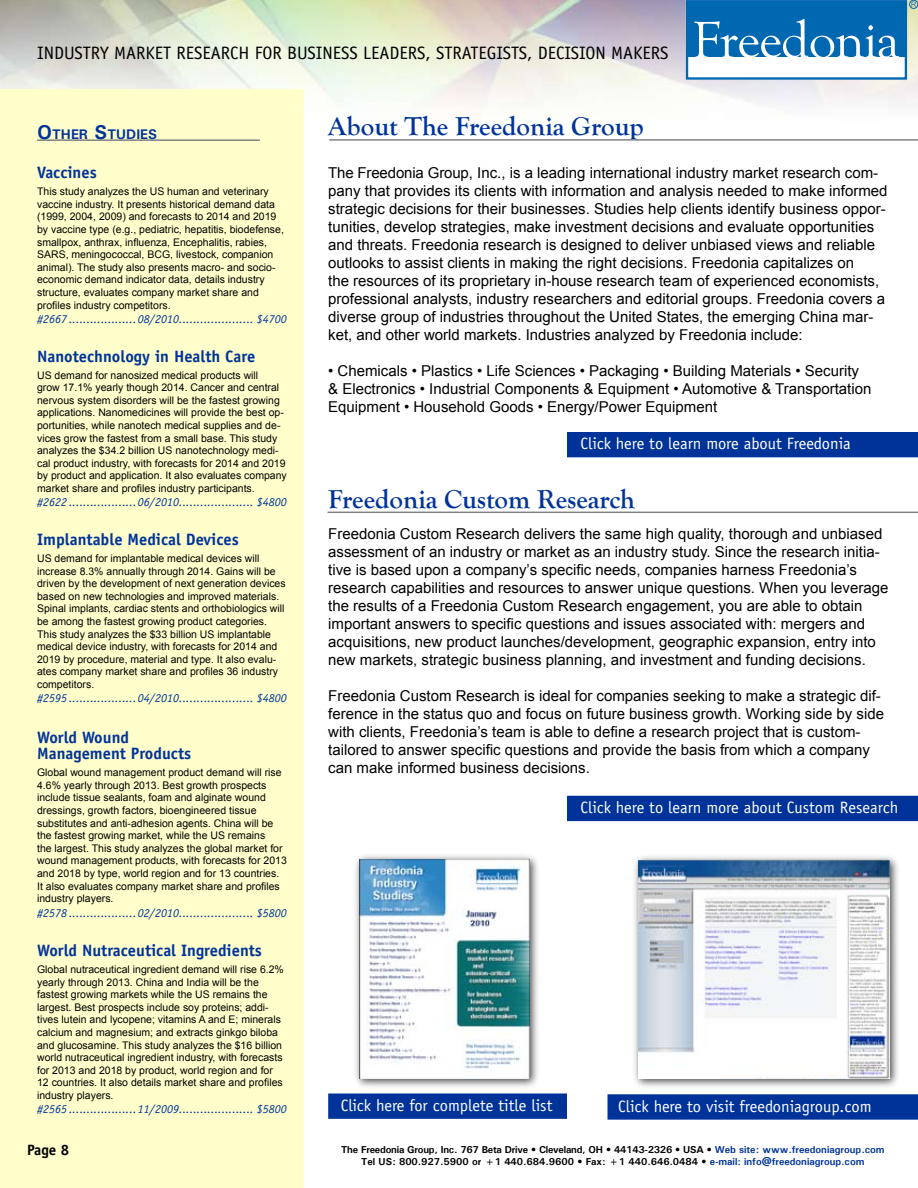
<style>
.page{position:relative;width:918px;height:1188px;background:#fff}
.page>*{position:absolute;margin:0;border:0;box-sizing:border-box;transform-origin:0 0}
.t1{font:700 27px "Goudy Old Style T";color:#039}
.t2{font:18px "Officina Sans";color:#000}
.t3{font:16.5px "Officina Sans";color:#fff}
.t4{font:700 16.5px/16.5px "Officina Sans";color:#039}
.t5{font:15px/18px "Arial";color:#000}
.t6{font:700 15px "Officina Sans";color:#000}
.t7{font:700 13.95px "Univers";color:#039}
.t8{font:italic 12px "Officina Sans";color:#039}
.t9{font:10.5px/12.6px "Arial";color:#000}
.t10{font:700 10.05px/12px "Univers";color:#000;text-align:center}
.s1{font-size:19.95px}
.s2{font-style:italic}
.s3{color:#039}
</style>
<div class="page">
<div style="left:352px;top:852px;width:190px;height:238px;background:#000;opacity:.75"></div>
<img style="left:360px;top:860px;width:170px;height:218px">
<div style="left:0;top:89px;width:304px;height:1099px;background:#ffc"></div>
<hr style="left:329px;top:139px;width:589px;height:2px;background:#808284">
<hr style="left:328px;top:512px;width:590px;height:1px;background:#808284">
<div style="left:567px;top:432px;width:351px;height:25px;background:#039"></div>
<div style="left:568px;top:796px;width:349px;height:24px;background:#039"></div>
<div style="left:567px;top:796px;width:351px;height:25px;border:2px solid #039"></div>
<div style="left:329px;top:1094px;width:237px;height:24px;background:#039"></div>
<div style="left:328px;top:1094px;width:239px;height:25px;border:2px solid #039"></div>
<hr style="left:37px;top:139px;width:223px;height:2px;background:#808284">
<div style="left:686px;top:0;width:221px;height:80px;border:2px solid #0067b1"></div>
<div style="left:687px;top:1px;width:218px;height:56px;background:#0067b1"></div>
<svg style="left:694px;top:19px;width:205px;height:38px"></svg>
<div style="left:909px;top:0;width:9px;height:9px;border:1px solid #0067b1;border-radius:50%"></div>
<svg style="left:911px;top:2px;width:5px;height:5px"></svg>
<div style="left:608px;top:1095px;width:309px;height:24px;background:#039"></div>
<div style="left:608px;top:1094px;width:310px;height:26px;border:2px solid #039"></div>
<div style="left:631px;top:852px;width:270px;height:239px;background:#000;opacity:.75"></div>
<img style="left:639px;top:860px;width:251px;height:218px">
<h2 class="t2" style="left:37px;top:42px;width:633px">INDUSTRY MARKET RESEARCH FOR BUSINESS LEADERS, STRATEGISTS, DECISION MAKERS</h2>
<h3 class="t7" style="left:37px;top:126px;width:120px"><span class="s1">O</span>ther <span class="s1">S</span>tudies</h3>
<h3 class="t4" style="left:37px;top:164px;width:61px">Vaccines</h3>
<p class="t9" style="left:37px;top:185px;width:248px">This study analyzes the US human and veterinary vaccine industry. It presents historical demand data (1999, 2004, 2009) and forecasts to 2014 and 2019 by vaccine type (e.g., pediatric, hepatitis, biodefense, smallpox, anthrax, influenza, Encephalitis, rabies, SARS, meningococcal, BCG, livestock, companion animal). The study also presents macro- and socio&shy;economic demand indicator data, details industry structure, evaluates company market share and profiles industry competitors.</p>
<p class="t8" style="left:37px;top:312px;width:251px">#2667 ...................08/2010..................... $4700</p>
<h3 class="t4" style="left:37px;top:348px;width:220px">Nanotechnology in Health Care</h3>
<p class="t9" style="left:37px;top:369px;width:251px">US demand for nanosized medical products will<br>grow 17.1% yearly though 2014. Cancer and central nervous system disorders will be the fastest growing applications. Nanomedicines will provide the best op&shy;portunities, while nanotech medical supplies and de&shy;vices grow the fastest from a small base. This study analyzes the $34.2 billion US nanotechnology medi&shy;cal product industry, with forecasts for 2014 and 2019 by product and application. It also evaluates company market share and profiles industry participants.</p>
<p class="t8" style="left:37px;top:495px;width:251px">#2622 ...................06/2010..................... $4800</p>
<h3 class="t4" style="left:37px;top:531px;width:203px">Implantable Medical Devices</h3>
<p class="t9" style="left:37px;top:552px;width:250px">US demand for implantable medical devices will increase 8.3% annually through 2014. Gains will be driven by the development of next generation devices based on new technologies and improved materials.<br>Spinal implants, cardiac stents and orthobiologics will be among the fastest growing product categories.<br>This study analyzes the $33 billion US implantable medical device industry, with forecasts for 2014 and 2019 by procedure, material and type. It also evalu&shy;ates company market share and profiles 36 industry competitors.</p>
<p class="t8" style="left:37px;top:691px;width:251px">#2595 ...................04/2010..................... $4800</p>
<h3 class="t4" style="left:37px;top:729px;width:156px">World Wound<br>Management Products</h3>
<p class="t9" style="left:37px;top:766px;width:251px">Global wound management product demand will rise 4.6% yearly through 2013. Best growth prospects include tissue sealants, foam and alginate wound dressings, growth factors, bioengineered tissue substitutes and anti-adhesion agents. China will be the fastest growing market, while the US remains<br>the largest. This study analyzes the global market for wound management products, with forecasts for 2013 and 2018 by type, world region and for 13 countries.<br>It also evaluates company market share and profiles industry players.</p>
<p class="t8" style="left:37px;top:906px;width:251px">#2578 ...................02/2010..................... $5800</p>
<h3 class="t4" style="left:37px;top:942px;width:226px">World Nutraceutical Ingredients</h3>
<p class="t9" style="left:37px;top:963px;width:248px">Global nutraceutical ingredient demand will rise 6.2% yearly through 2013. China and India will be the fastest growing markets while the US remains the largest. Best prospects include soy proteins; addi&shy;tives lutein and lycopene; vitamins A and E; minerals calcium and magnesium; and extracts ginkgo biloba and glucosamine. This study analyzes the $16 billion world nutraceutical ingredient industry, with forecasts for 2013 and 2018 by product, world region and for 12 countries. It also details market share and profiles industry players.</p>
<p class="t8" style="left:37px;top:1102px;width:251px">#2565 ...................11/2009..................... $5800</p>
<h3 class="t6" style="left:27px;top:1140px;width:44px">Page 8</h3>
<h1 class="t1" style="left:328px;top:111px;width:317px">About The Freedonia Group</h1>
<p class="t5" style="left:328px;top:164px;width:561px">The Freedonia Group, Inc., is a leading international industry market research com&shy;pany that provides its clients with information and analysis needed to make informed strategic decisions for their businesses. Studies help clients identify business oppor&shy;tunities, develop strategies, make investment decisions and evaluate opportunities and threats. Freedonia research is designed to deliver unbiased views and reliable outlooks to assist clients in making the right decisions. Freedonia capitalizes on<br>the resources of its proprietary in-house research team of experienced economists, professional analysts, industry researchers and editorial groups. Freedonia covers a diverse group of industries throughout the United States, the emerging China mar&shy;ket, and other world markets. Industries analyzed by Freedonia include:</p>
<h3 class="t5" style="left:328px;top:362px;width:545px"><span class="s2">•</span> Chemicals • Plastics • Life Sciences • Packaging • Building Materials • Security &amp; Electronics • Industrial Components &amp; Equipment • Automotive &amp; Transportation<br>Equipment • Household Goods • Energy/Power Equipment</h3>
<h3 class="t3" style="left:580px;top:434px;width:272px">Click here to learn more about Freedonia</h3>
<h1 class="t1" style="left:328px;top:484px;width:308px">Freedonia Custom Research</h1>
<p class="t5" style="left:328px;top:525px;width:562px">Freedonia Custom Research delivers the same high quality, thorough and unbiased assessment of an industry or market as an industry study. Since the research initia&shy;tive is based upon a company’s specific needs, companies harness Freedonia’s research capabilities and resources to answer unique questions. When you leverage the results of a Freedonia Custom Research engagement, you are able to obtain important answers to specific questions and issues associated with: mergers and acquisitions, new product launches/development, geographic expansion, entry into new markets, strategic business planning, and investment and funding decisions.</p>
<p class="t5" style="left:328px;top:687px;width:557px">Freedonia Custom Research is ideal for companies seeking to make a strategic dif&shy;ference in the status quo and focus on future business growth. Working side by side with clients, Freedonia’s team is able to define a research project that is custom&shy;tailored to answer specific questions and provide the basis from which a company can make informed business decisions.</p>
<h3 class="t3" style="left:580px;top:798px;width:319px">Click here to learn more about Custom Research</h3>
<h3 class="t3" style="left:341px;top:1096px;width:213px">Click here for complete title list</h3>
<h3 class="t3" style="left:618px;top:1096px;width:255px">Click here to visit freedoniagroup.com</h3>
<p class="t10" style="left:341px;top:1143px;width:545px">The Freedonia Group, Inc. 767 Beta Drive • Cleveland, OH • 44143-2326 • USA • <span class="s3">Web site: www.freedoniagroup.com<br></span>Tel US: 800.927.5900 or +1 440.684.9600 • Fax: +1 440.646.0484 • <span class="s3">e-mail: info@freedoniagroup.com</span></p>
</div>
